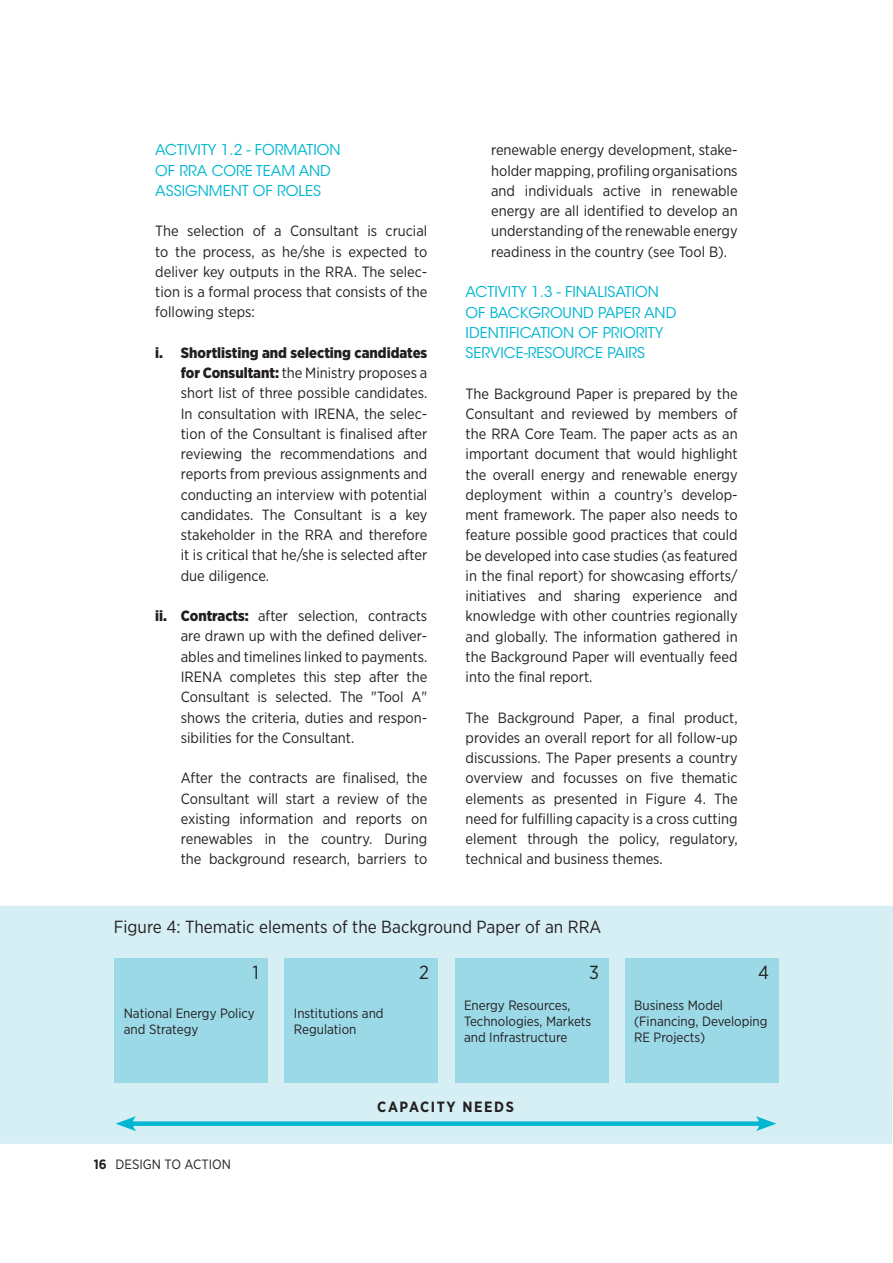
<style>
.page{position:relative;width:893px;height:1263px;background:#fff}
.page>*{position:absolute;margin:0;border:0;box-sizing:border-box;transform-origin:0 0}
.t1{font:18.9px "Gotham Narrow";color:#231f20}
.t2{font:17.55px "Gotham Narrow";color:#231f20}
.t3{font:14.85px/20.2px "Gotham Narrow";color:#231f20;text-align:justify}
.t4{font:14.85px/20.2px "ITC Avant Garde Std";color:#00b6d1}
.t5{font:700 14.85px "Gotham Narrow";letter-spacing:.11em;color:#231f20}
.t6{font:13.5px/16.2px "Gotham Narrow";color:#231f20}
.s1{font-weight:900}
.s2{font-weight:700}
</style>
<div class="page">
<div style="left:0;top:906px;width:893px;height:238px;background:#d6eff5"></div>
<div style="left:115px;top:958px;width:153px;height:125px;background:#9bd9e7"></div>
<div style="left:285px;top:958px;width:153px;height:125px;background:#9bd9e7"></div>
<div style="left:455px;top:958px;width:153px;height:125px;background:#9bd9e7"></div>
<div style="left:625px;top:958px;width:153px;height:125px;background:#9bd9e7"></div>
<div style="left:128px;top:1121px;width:636px;height:5px;background:#00b6d1"></div>
<svg style="left:116px;top:1116px;width:20px;height:15px"></svg>
<svg style="left:756px;top:1116px;width:20px;height:15px"></svg>
<p class="t4" style="left:155px;top:140px;width:187px">ACTIVITY 1.2 - FORMATION<br>OF RRA CORE TEAM AND<br>ASSIGNMENT OF ROLES</p>
<p class="t3" style="left:155px;top:221px;width:274px">The selection of a Consultant is crucial to the process, as he/she is expected to deliver key outputs in the RRA. The selec&shy;tion is a formal process that consists of the following steps:</p>
<p class="t3" style="left:181px;top:342px;width:248px;text-indent:-26px"><span class="s1">i. Shortlisting and selecting candidates for Consultant:</span> the Ministry proposes a short list of three possible candidates.<br>In consultation with IRENA, the selec&shy;tion of the Consultant is finalised after reviewing the recommendations and reports from previous assignments and conducting an interview with potential candidates. The Consultant is a key stakeholder in the RRA and therefore it is critical that he/she is selected after due diligence.</p>
<p class="t3" style="left:181px;top:605px;width:248px;text-indent:-26px"><span class="s1">ii. Contracts:</span> after selection, contracts are drawn up with the defined deliver&shy;ables and timelines linked to payments.<br>IRENA completes this step after the Consultant is selected. The "Tool A" shows the criteria, duties and respon&shy;sibilities for the Consultant.</p>
<p class="t3" style="left:181px;top:768px;width:248px">After the contracts are finalised, the Consultant will start a review of the existing information and reports on renewables in the country. During the background research, barriers to</p>
<p class="t3" style="left:491px;top:140px;width:248px">renewable energy development, stake&shy;holder mapping, profiling organisations and individuals active in renewable energy are all identified to develop an understanding of the renewable energy readiness in the country (see Tool B).</p>
<p class="t4" style="left:466px;top:282px;width:212px">ACTIVITY 1.3 - FINALISATION<br>OF BACKGROUND PAPER AND<br>IDENTIFICATION OF PRIORITY<br>SERVICE-RESOURCE PAIRS</p>
<p class="t3" style="left:466px;top:383px;width:274px">The Background Paper is prepared by the Consultant and reviewed by members of the RRA Core Team. The paper acts as an important document that would highlight the overall energy and renewable energy deployment within a country’s develop&shy;ment framework. The paper also needs to feature possible good practices that could be developed into case studies (as featured in the final report) for showcasing efforts/ initiatives and sharing experience and knowledge with other countries regionally and globally. The information gathered in the Background Paper will eventually feed into the final report.</p>
<p class="t3" style="left:466px;top:707px;width:274px">The Background Paper, a final product, provides an overall report for all follow-up discussions. The Paper presents a country overview and focusses on five thematic elements as presented in Figure 4. The need for fulfilling capacity is a cross cutting element through the policy, regulatory, technical and business themes.</p>
<p class="t2" style="left:114px;top:916px;width:489px">Figure 4: Thematic elements of the Background Paper of an RRA</p>
<p class="t1" style="left:253px;top:961px;width:7px">1</p>
<p class="t6" style="left:124px;top:1005px;width:133px">National Energy Policy and Strategy</p>
<p class="t6" style="left:94px;top:1155px;width:139px"><span class="s2">16</span> DESIGN TO ACTION</p>
<p class="t6" style="left:294px;top:1005px;width:91px">Institutions and<br>Regulation</p>
<p class="t1" style="left:419px;top:961px;width:11px">2</p>
<p class="t1" style="left:589px;top:961px;width:11px">3</p>
<p class="t6" style="left:464px;top:997px;width:129px">Energy Resources,<br>Technologies, Markets and Infrastructure</p>
<p class="t5" style="left:377px;top:1097px;width:138px">CAPACITY NEEDS</p>
<p class="t1" style="left:758px;top:961px;width:12px">4</p>
<p class="t6" style="left:634px;top:997px;width:135px">Business Model (Financing, Developing<br>RE Projects)</p>
</div>
